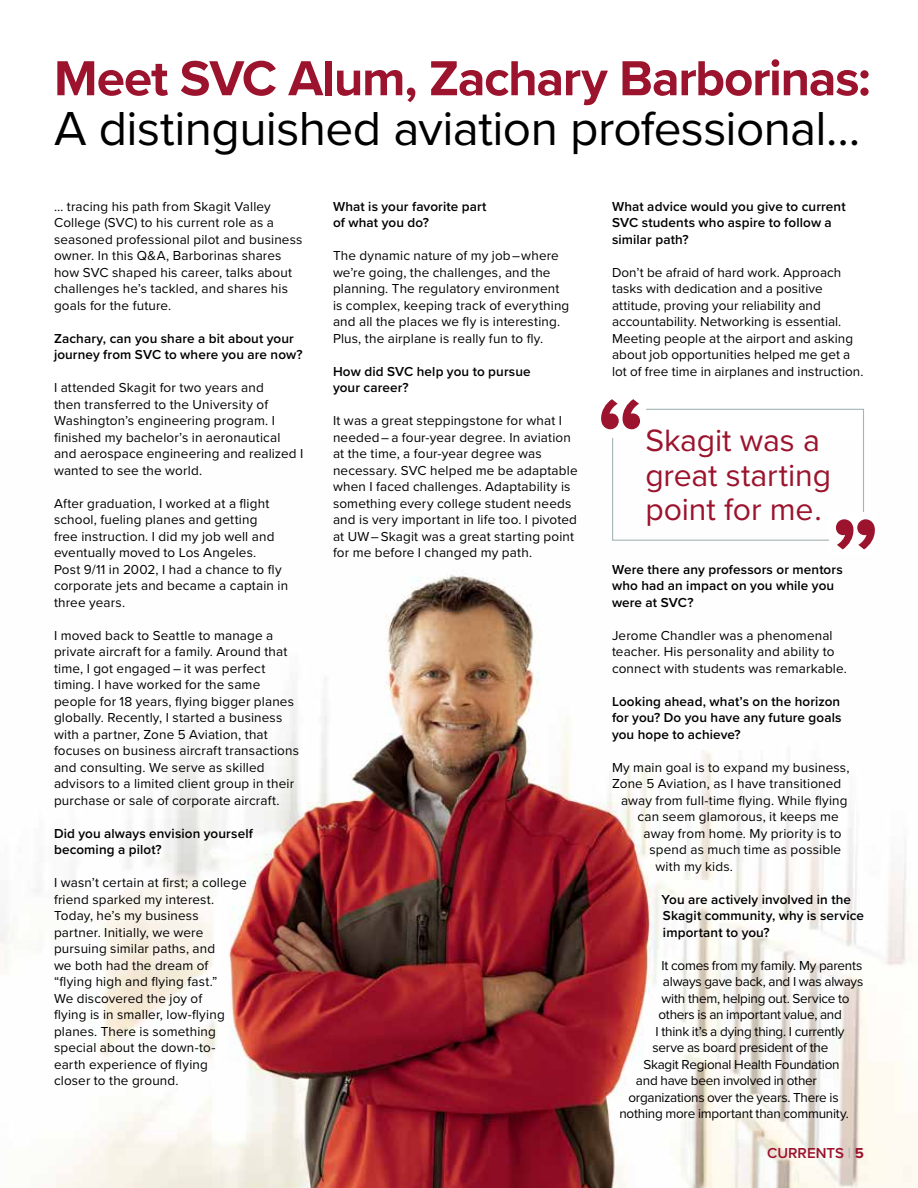
<style>
.page{position:relative;width:918px;height:1188px;background:#fff}
.page>*{position:absolute;margin:0;border:0;box-sizing:border-box;transform-origin:0 0}
.t1{font:700 51px "Proxima Nova";letter-spacing:-.025em;color:#9b132d}
.t2{font:49.5px "Proxima Nova";letter-spacing:-.015em;color:#000}
.t3{font:31.95px/34.5px "Proxima Nova";letter-spacing:-.005em;color:#9b132d}
.t4{font:600 15px "Proxima Nova";color:#9b132d}
.t5{font:13.5px/16.5px "Proxima Nova";letter-spacing:.01em;color:#000}
.t6{font:600 13.5px/16.5px "Proxima Nova";letter-spacing:.01em;color:#000}
.t7{font:13.5px "Proxima Nova";letter-spacing:-.02em;color:#000}
.s1{color:#a5b5b5}
.s2{font-weight:700}
</style>
<div class="page">
<img style="left:0;top:575px;width:918px;height:613px">
<div style="left:612px;top:409px;width:252px;height:132px;border:1px solid #a5b5b5"></div>
<div style="left:603px;top:396px;width:43px;height:41px;background:#fff"></div>
<svg style="left:601px;top:399px;width:39px;height:30px"></svg>
<div style="left:829px;top:513px;width:45px;height:41px;background:#fff"></div>
<svg style="left:836px;top:519px;width:39px;height:30px"></svg>
<h1 class="t1" style="left:54px;top:40px;width:818px">Meet SVC Alum, Zachary Barborinas:</h1>
<h2 class="t2" style="left:54px;top:91px;width:808px">A distinguished aviation professional…</h2>
<p class="t5" style="left:54px;top:197px;width:250px">… tracing his path from Skagit Valley College (SVC) to his current role as a seasoned professional pilot and business owner. In this Q&amp;A, Barborinas shares how SVC shaped his career, talks about challenges he’s tackled, and shares his goals for the future.</p>
<p class="t6" style="left:54px;top:330px;width:250px">Zachary, can you share a bit about your journey from SVC to where you are now?</p>
<p class="t5" style="left:54px;top:379px;width:251px">I attended Skagit for two years and<br>then transferred to the University of Washington’s engineering program. I finished my bachelor’s in aeronautical and aerospace engineering and realized I wanted to see the world.</p>
<p class="t5" style="left:54px;top:494px;width:236px">After graduation, I worked at a flight school, fueling planes and getting<br>free instruction. I did my job well and eventually moved to Los Angeles.<br>Post 9/11 in 2002, I had a chance to fly corporate jets and became a captain in three years.</p>
<p class="t5" style="left:54px;top:626px;width:246px">I moved back to Seattle to manage a private aircraft for a family. Around that time, I got engaged – it was perfect timing. I have worked for the same people for 18 years, flying bigger planes globally. Recently, I started a business with a partner, Zone 5 Aviation, that focuses on business aircraft transactions and consulting. We serve as skilled advisors to a limited client group in their purchase or sale of corporate aircraft.</p>
<p class="t6" style="left:54px;top:824px;width:200px">Did you always envision yourself becoming a pilot?</p>
<p class="t5" style="left:54px;top:874px;width:194px">I wasn’t certain at first; a college friend sparked my interest.<br>Today, he’s my business partner. Initially, we were pursuing similar paths, and<br>we both had the dream of “flying high and flying fast.”<br>We discovered the joy of<br>flying is in smaller, low-flying planes. There is something special about the down-to&shy;earth experience of flying closer to the ground.</p>
<p class="t6" style="left:333px;top:198px;width:155px">What is your favorite part of what you do?</p>
<p class="t5" style="left:333px;top:247px;width:238px">The dynamic nature of my job–where we’re going, the challenges, and the planning. The regulatory environment is complex, keeping track of everything and all the places we fly is interesting.<br>Plus, the airplane is really fun to fly.</p>
<p class="t6" style="left:333px;top:363px;width:199px">How did SVC help you to pursue your career?</p>
<p class="t5" style="left:333px;top:412px;width:246px">It was a great steppingstone for what I needed – a four-year degree. In aviation at the time, a four-year degree was necessary. SVC helped me be adaptable when I faced challenges. Adaptability is something every college student needs and is very important in life too. I pivoted at UW – Skagit was a great starting point for me before I changed my path.</p>
<p class="t6" style="left:612px;top:198px;width:235px">What advice would you give to current<br>SVC students who aspire to follow a similar path?</p>
<p class="t5" style="left:612px;top:263px;width:253px">Don’t be afraid of hard work. Approach tasks with dedication and a positive attitude, proving your reliability and accountability. Networking is essential.<br>Meeting people at the airport and asking about job opportunities helped me get a lot of free time in airplanes and instruction.</p>
<h3 class="t3" style="left:645px;top:422px;width:187px">Skagit was a great starting point for me.</h3>
<p class="t6" style="left:612px;top:561px;width:232px">Were there any professors or mentors who had an impact on you while you were at SVC?</p>
<p class="t5" style="left:612px;top:626px;width:236px">Jerome Chandler was a phenomenal teacher. His personality and ability to connect with students was remarkable.</p>
<p class="t6" style="left:612px;top:692px;width:231px;text-align:justify">Looking ahead, what’s on the horizon for you? Do you have any future goals you hope to achieve?</p>
<p class="t5" style="left:612px;top:758px;width:239px">My main goal is to expand my business,</p>
<p class="t5" style="left:612px;top:775px;width:231px">Zone 5 Aviation, as I have transitioned</p>
<p class="t5" style="left:621px;top:791px;width:228px">away from full-time flying. While flying</p>
<p class="t5" style="left:638px;top:808px;width:203px">can seem glamorous, it keeps me</p>
<p class="t5" style="left:644px;top:824px;width:200px">away from home. My priority is to</p>
<p class="t5" style="left:649px;top:841px;width:193px">spend as much time as possible</p>
<p class="t5" style="left:655px;top:857px;width:79px">with my kids.</p>
<p class="t6" style="left:661px;top:890px;width:204px">You are actively involved in the<br>Skagit community, why is service important to you?</p>
<p class="t7" style="left:661px;top:955px;width:202px">It comes from my family. My parents</p>
<p class="t7" style="left:663px;top:972px;width:202px">always gave back, and I was always</p>
<p class="t7" style="left:661px;top:988px;width:189px">with them, helping out. Service to</p>
<p class="t7" style="left:658px;top:1005px;width:185px">others is an important value, and</p>
<p class="t7" style="left:655px;top:1021px;width:191px">I think it’s a dying thing. I currently</p>
<p class="t7" style="left:652px;top:1038px;width:177px">serve as board president of the</p>
<p class="t7" style="left:643px;top:1054px;width:198px">Skagit Regional Health Foundation</p>
<p class="t7" style="left:636px;top:1070px;width:183px">and have been involved in other</p>
<p class="t7" style="left:628px;top:1087px;width:212px">organizations over the years. There is</p>
<p class="t7" style="left:619px;top:1103px;width:231px">nothing more important than community.</p>
<p class="t4" style="left:767px;top:1142px;width:98px">CURRENTS <span class="s1">|</span> <span class="s2">5</span></p>
</div>
